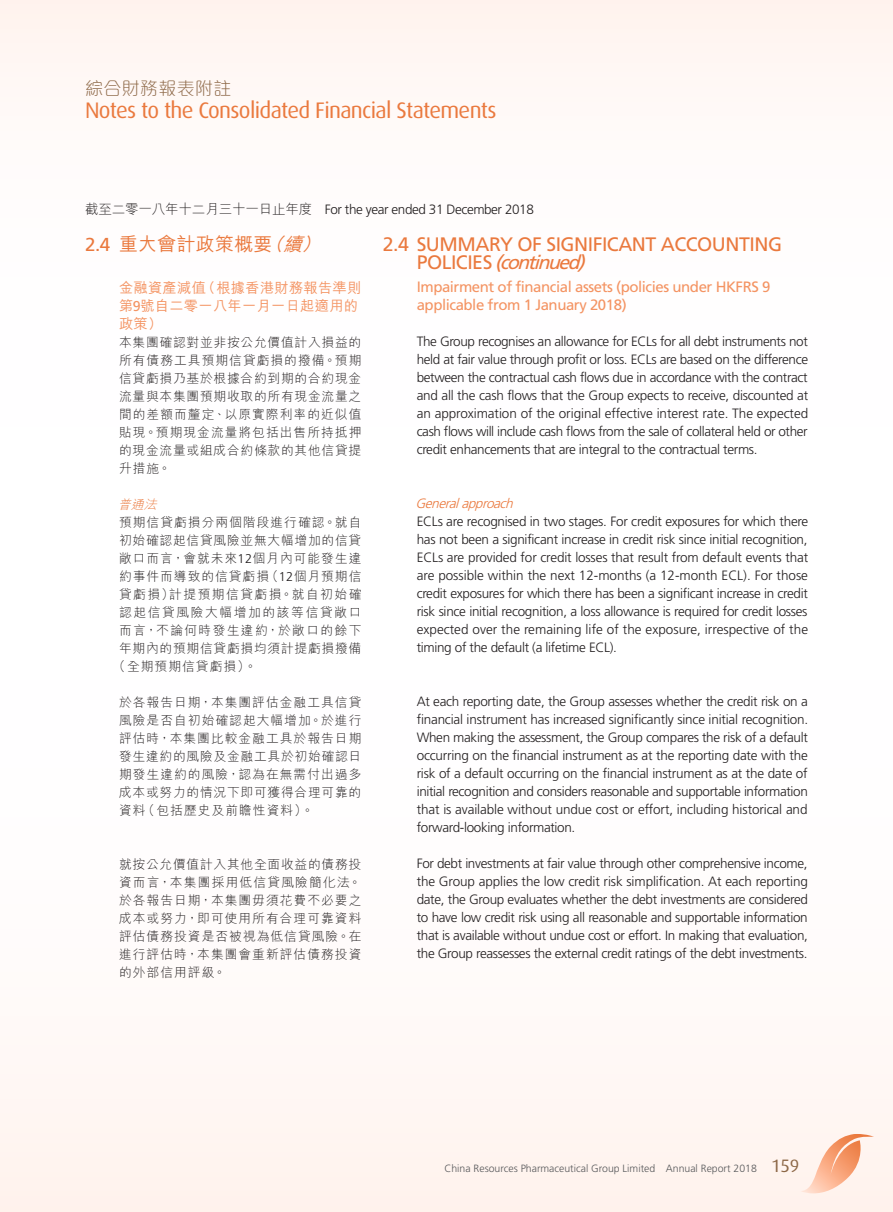
<style>
.page{position:relative;width:893px;height:1212px;background:#fff}
.page>*{position:absolute;margin:0;border:0;box-sizing:border-box;transform-origin:0 0}
.t1{font:22.5px "Dax";letter-spacing:-.03em;color:#ea793e}
.Heading_1{font:19.5px/18px "Frutiger LT Std";letter-spacing:-.025em;color:#ea793e}
.C_Heading_1{font:500 18.75px "M Hei HK";letter-spacing:.025em;color:#ea793e}
.t2{font:300 18px "M Elle HK";letter-spacing:.02em;color:#8d6847}
.Heading_2{font:15px/18px "Frutiger LT Std";letter-spacing:-.03em;color:#f49463}
.C_Heading_2{font:500 14.25px/18px "M Hei HK";letter-spacing:.02em;color:#f49463}
.Body_Text{font:300 13.5px/18px "Frutiger LT Std";letter-spacing:-.025em;color:#231f20;text-align:justify}
.Heading_3{font:italic 300 13.5px "Frutiger LT Std";color:#ea793e}
.C_Body_Text{font:300 12.75px/18px "M Hei HK";letter-spacing:.08em;color:#231f20;text-align:justify}
.C_Body_Text-2{font:300 12.75px "M Hei HK";letter-spacing:.06em;color:#231f20}
.C_Body_Text-3{font:300 12.75px "M Hei HK";letter-spacing:.115em;color:#231f20}
.C_Body_Text-4{font:300 12.75px "M Hei HK";letter-spacing:.105em;color:#231f20}
.C_Body_Text-5{font:300 12.75px "M Hei HK";letter-spacing:.125em;color:#231f20}
.C_Heading_3{font:italic 300 12.75px "M Hei HK";color:#ea793e}
.t3{font:300 10.5px "Frutiger LT Std";color:#57585a}
.s1{font-family:"M Hei HK"}
.s2{font-style:italic}
.s3{font-family:"Frutiger LT Std";font-weight:400}
.s4{font-family:"Frutiger LT Std"}
.s5{font-family:"Dax";font-weight:400;font-size:18px;color:#8d6847}
</style>
<div class="page">
<div style="left:0;top:0;width:893px;height:1212px;background:linear-gradient(to right,#fffbfa,#fffcfb)"></div>
<svg style="left:801px;top:1134px;width:73px;height:59px"></svg>
<h3 class="t2" style="left:85px;top:79px;width:148px">綜合財務報表附註</h3>
<h1 class="t1" style="left:85px;top:98px;width:413px">Notes to the Consolidated Financial Statements</h1>
<p class="Body_Text" style="left:85px;top:201px;width:450px"><span class="s1">截至二零一八年十二月三十一日止年度</span> For the year ended 31 December 2018</p>
<p class="Heading_1" style="left:417px;top:236px;width:367px;text-indent:-34px">2.4 SUMMARY OF SIGNIFICANT ACCOUNTING<br>P O L I C I E S <span class="s2">(continued)</span></p>
<p class="Heading_2" style="left:417px;top:277px;width:355px">Impairment of financial assets (policies under HKFRS 9 applicable from 1 January 2018)</p>
<p class="Body_Text" style="left:417px;top:332px;width:393px">The Group recognises an allowance for ECLs for all debt instruments not held at fair value through profit or loss. ECLs are based on the difference between the contractual cash flows due in accordance with the contract and all the cash flows that the Group expects to receive, discounted at an approximation of the original effective interest rate. The expected cash flows will include cash flows from the sale of collateral held or other credit enhancements that are integral to the contractual terms.</p>
<p class="C_Heading_1" style="left:85px;top:230px;width:243px"><span class="s3">2.4</span> 重大會計政策概要<span class="s2">（續）</span></p>
<p class="C_Heading_2" style="left:119px;top:278px;width:244px">金融資產減值（根據香港財務報告準則第<span class="s3">9</span>號自二零一八年一月一日起適用的政策）</p>
<p class="C_Body_Text" style="left:119px;top:333px;width:244px">本集團確認對並非按公允價值計入損益的所有債務工具預期信貸虧損的撥備。預期信貸虧損乃基於根據合約到期的合約現金流量與本集團預期收取的所有現金流量之間的差額而釐定、以原實際利率的近似值貼現。預期現金流量將包括出售所持抵押的現金流量或組成合約條款的其他信貸提升措施。</p>
<p class="C_Heading_3" style="left:118px;top:498px;width:44px">普通法</p>
<p class="C_Body_Text" style="left:119px;top:513px;width:244px">預期信貸虧損分兩個階段進行確認。就自</p>
<p class="C_Body_Text-2" style="left:119px;top:534px;width:244px">初始確認起信貸風險並無大幅增加的信貸</p>
<p class="C_Body_Text" style="left:119px;top:549px;width:244px">敞口而言，會就未來<span class="s4">12</span>個月內可能發生違</p>
<p class="C_Body_Text" style="left:119px;top:567px;width:244px">約事件而導致的信貸虧損（<span class="s4">12</span>個月預期信</p>
<p class="C_Body_Text-3" style="left:119px;top:588px;width:244px">貸虧損）計提預期信貸虧損。就自初始確</p>
<p class="C_Body_Text-5" style="left:119px;top:606px;width:244px">認起信貸風險大幅增加的該等信貸敞口</p>
<p class="C_Body_Text-4" style="left:119px;top:624px;width:244px">而言，不論何時發生違約，於敞口的餘下</p>
<p class="C_Body_Text-2" style="left:119px;top:642px;width:244px">年期內的預期信貸虧損均須計提虧損撥備</p>
<p class="C_Body_Text" style="left:113px;top:657px;width:146px">（全期預期信貸虧損）。</p>
<p class="C_Body_Text" style="left:119px;top:693px;width:244px">於各報告日期，本集團評估金融工具信貸風險是否自初始確認起大幅增加。於進行評估時，本集團比較金融工具於報告日期發生違約的風險及金融工具於初始確認日期發生違約的風險，認為在無需付出過多成本或努力的情況下即可獲得合理可靠的資料（包括歷史及前瞻性資料）。</p>
<p class="Heading_3" style="left:415px;top:495px;width:103px">Generalapproach</p>
<p class="Body_Text" style="left:417px;top:512px;width:393px">ECLs are recognised in two stages. For credit exposures for which there has not been a significant increase in credit risk since initial recognition, ECLs are provided for credit losses that result from default events that are possible within the next 12-months (a 12-month ECL). For those credit exposures for which there has been a significant increase in credit risk since initial recognition, a loss allowance is required for credit losses expected over the remaining life of the exposure, irrespective of the timing of the default (a lifetime ECL).</p>
<p class="Body_Text" style="left:417px;top:692px;width:393px">At each reporting date, the Group assesses whether the credit risk on a financial instrument has increased significantly since initial recognition.<br>When making the assessment, the Group compares the risk of a default occurring on the financial instrument as at the reporting date with the risk of a default occurring on the financial instrument as at the date of initial recognition and considers reasonable and supportable information that is available without undue cost or effort, including historical and forward-looking information.</p>
<p class="Body_Text" style="left:417px;top:854px;width:393px">For debt investments at fair value through other comprehensive income, the Group applies the low credit risk simplification. At each reporting date, the Group evaluates whether the debt investments are considered to have low credit risk using all reasonable and supportable information that is available without undue cost or effort. In making that evaluation, the Group reassesses the external credit ratings of the debt investments.</p>
<p class="C_Body_Text" style="left:119px;top:855px;width:244px">就按公允價值計入其他全面收益的債務投資而言，本集團採用低信貸風險簡化法。於各報告日期，本集團毋須花費不必要之成本或努力，即可使用所有合理可靠資料評估債務投資是否被視為低信貸風險。在進行評估時，本集團會重新評估債務投資的外部信用評級。</p>
<p class="t3" style="left:444px;top:1163px;width:356px">China Resources Pharmaceutical Group Limited Annual Report 2018 <span class="s5">159</span></p>
</div>
